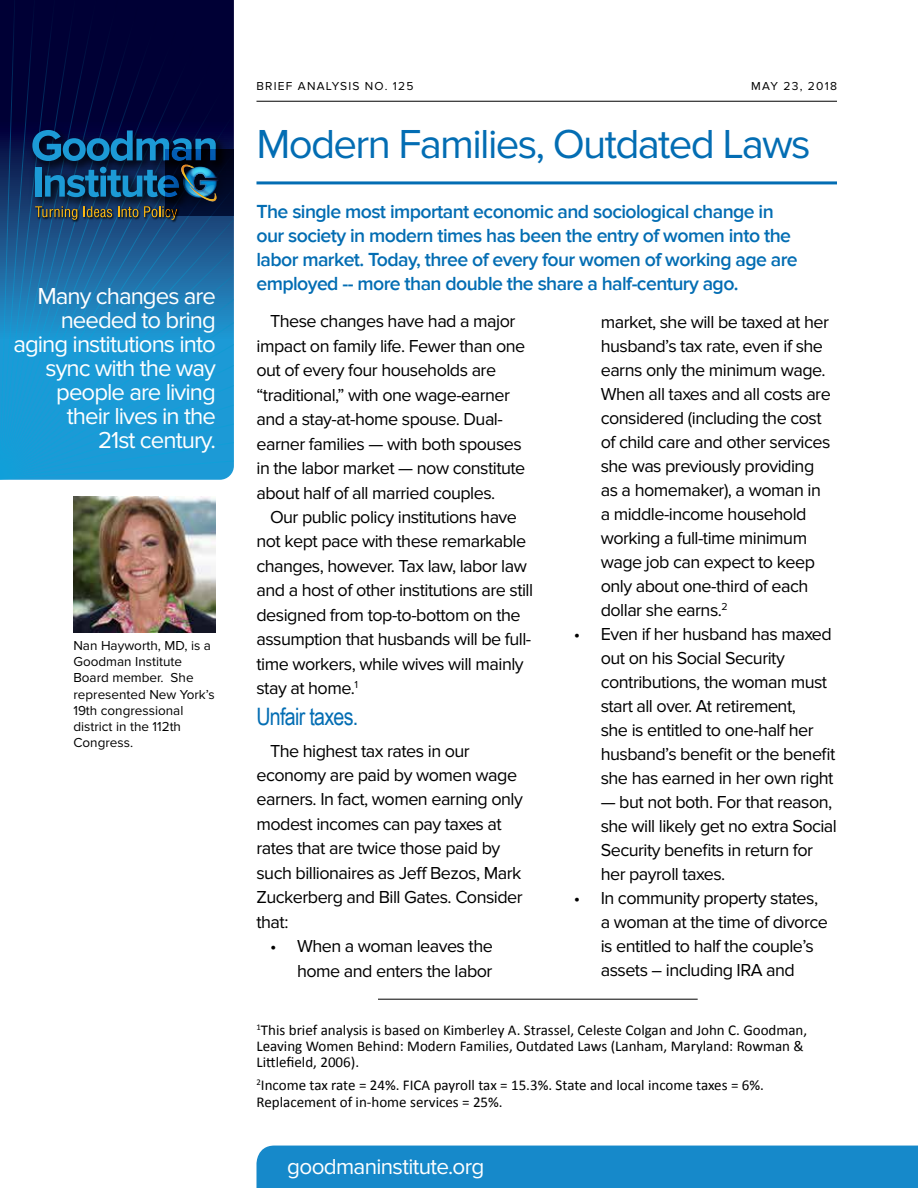
<style>
.page{position:relative;width:918px;height:1188px;background:#fff}
.page>*{position:absolute;margin:0;border:0;box-sizing:border-box;transform-origin:0 0}
.t1{font:42px "Proxima Nova";letter-spacing:-.04em;color:#036db3}
.t2{font:24px/24px "Proxima Nova";letter-spacing:-.04em;color:#fff;text-align:right}
.t3{font:24px "Arial Narrow";letter-spacing:-.03em;color:#036db3}
.t4{font:22.5px "Proxima Nova";letter-spacing:-.03em;color:#fff}
.t5{font:600 19.5px/24px "Proxima Nova";letter-spacing:-.03em;color:#036db3}
.t6{font:18px/24px "Proxima Nova";letter-spacing:-.03em;color:#000}
.t7{font:15px/16.2px "Calibri";color:#000}
.t8{font:13.5px/16.2px "Proxima Nova";color:#000}
.t9{font:12px "Proxima Nova";letter-spacing:.1em;color:#000}
</style>
<div class="page">
<svg style="left:0;top:0;width:234px;height:480px;background:#135489"></svg>
<hr style="left:256px;top:101px;width:581px;height:1px;background:#000">
<hr style="left:256px;top:181px;width:581px;height:3px;background:#036db3">
<div style="left:256px;top:1146px;width:662px;height:42px;background:#1689ca"></div>
<hr style="left:378px;top:999px;width:320px;height:1px;background:#000">
<img style="left:73px;top:497px;width:143px;height:136px">
<h2 class="t2" style="left:13px;top:284px;width:204px">Many changes are needed to bring aging institutions into sync with the way people are living their lives in the<br>21st century.</h2>
<p class="t8" style="left:73px;top:638px;width:143px">Nan Hayworth, MD, is a<br>Goodman Institute<br>Board member. She represented New York’s<br>19th congressional district in the 112th<br>Congress.</p>
<p class="t9" style="left:256px;top:80px;width:159px">BRIEF ANALYSIS NO. 125</p>
<p class="t9" style="left:751px;top:80px;width:87px">MAY 23, 2018</p>
<h1 class="t1" style="left:256px;top:120px;width:556px">Modern Families, Outdated Laws</h1>
<p class="t5" style="left:256px;top:200px;width:543px">The single most important economic and sociological change in our society in modern times has been the entry of women into the labor market. Today, three of every four women of working age are employed -- more than double the share a half-century ago.</p>
<p class="t6" style="left:256px;top:309px;width:270px;line-height:24.5px;text-indent:14px">These changes have had a major impact on family life. Fewer than one out of every four households are “traditional,” with one wage-earner and a stay-at-home spouse. Dual&shy;earner families — with both spouses in the labor market — now constitute about half of all married couples.</p>
<p class="t6" style="left:256px;top:505px;width:278px;line-height:24.5px;text-indent:14px">Our public policy institutions have not kept pace with these remarkable changes, however. Tax law, labor law and a host of other institutions are still designed from top-to-bottom on the assumption that husbands will be full&shy;time workers, while wives will mainly stay at home.<sup>1</sup></p>
<h2 class="t3" style="left:256px;top:699px;width:103px">Unfair taxes.</h2>
<p class="t6" style="left:256px;top:739px;width:268px;line-height:24.5px;text-indent:14px">The highest tax rates in our economy are paid by women wage earners. In fact, women earning only modest incomes can pay taxes at rates that are twice those paid by such billionaires as Jeff Bezos, Mark<br>Zuckerberg and Bill Gates. Consider that:</p>
<p class="t6" style="left:270px;top:934px;width:224px;line-height:24.5px;text-align:right">• When a woman leaves the home and enters the labor</p>
<p class="t6" style="left:601px;top:310px;width:232px">market, she will be taxed at her husband’s tax rate, even if she earns only the minimum wage.<br>When all taxes and all costs are considered (including the cost of child care and other services she was previously providing as a homemaker), a woman in a middle-income household working a full-time minimum wage job can expect to keep only about one-third of each dollar she earns.<sup>2</sup></p>
<p class="t6" style="left:601px;top:622px;width:236px;text-indent:-27px">• Even if her husband has maxed out on his Social Security contributions, the woman must start all over. At retirement,<br>she is entitled to one-half her husband’s benefit or the benefit she has earned in her own right</p>
<p class="t6" style="left:601px;top:791px;width:238px">— but not both. For that reason, she will likely get no extra Social<br>Security benefits in return for her payroll taxes.</p>
<p class="t6" style="left:601px;top:887px;width:229px;text-indent:-27px">• In community property states, a woman at the time of divorce is entitled to half the couple’s assets – including IRA and</p>
<p class="t7" style="left:256px;top:1022px;width:552px"><sup>1</sup>This brief analysis is based on Kimberley A. Strassel, Celeste Colgan and John C. Goodman,<br>Leaving Women Behind: Modern Families, Outdated Laws (Lanham, Maryland: Rowman &amp;<br>Littlefield, 2006).</p>
<p class="t7" style="left:256px;top:1077px;width:509px"><sup>2</sup>Income tax rate = 24%. FICA payroll tax = 15.3%. State and local income taxes = 6%.<br>Replacement of in-home services = 25%.</p>
<p class="t4" style="left:287px;top:1153px;width:199px">goodmaninstitute.org</p>
</div>
